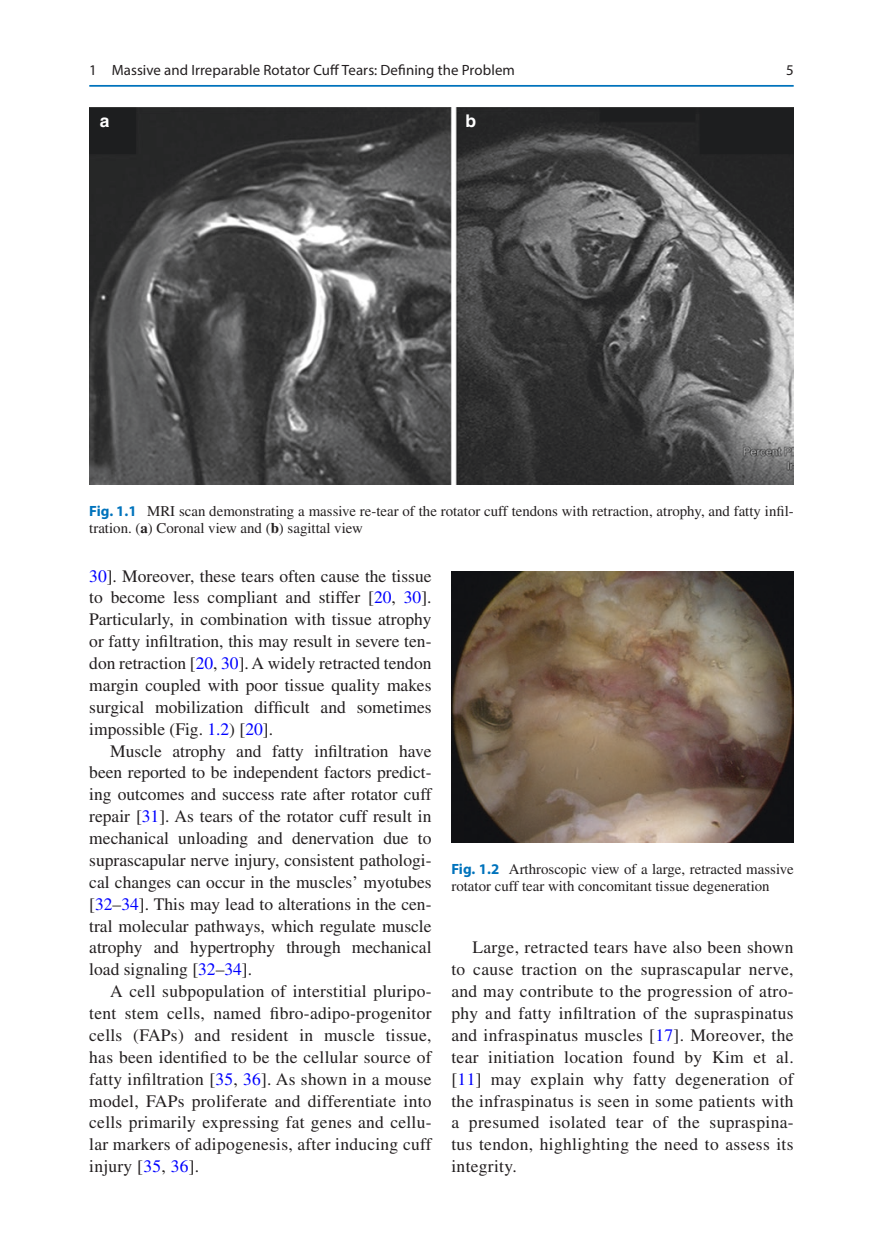
<style>
.page{position:relative;width:883px;height:1260px;background:#fff}
.page>*{position:absolute;margin:0;border:0;box-sizing:border-box;transform-origin:0 0}
.t1{font:17.5px/21.9px "Vxnsvh Times LT Std";color:#231f20;text-align:justify}
.t2{font:700 17.5px "Qjryqk Helvetica";color:#fff}
.t3{font:14.88px/17.5px "Vxnsvh Times LT Std";color:#231f20}
.t4{font:14.88px "Pnnysg Myriad Pro";letter-spacing:.01em;color:#231f20}
.t5{font:14.88px "Kgvymp Myriad Pro";color:#231f20}
.s1{font-family:"Yvqdcs Myriad Pro";font-weight:700;color:#0073bc}
.s2{font-family:"Yrdthg Times LT Std";font-weight:700}
.s3{color:#00f}
</style>
<div class="page">
<img style="left:90px;top:107px;width:703px;height:377px">
<img style="left:451px;top:572px;width:343px;height:270px">
<hr style="left:89px;top:85px;width:705px;height:2px;background:#0073bc">
<p class="t4" style="left:89px;top:61px;width:427px">1 Massive and Irreparable Rotator Cuff Tears: Defining the Problem</p>
<p class="t2" style="left:100px;top:110px;width:11px">a</p>
<p class="t2" style="left:466px;top:110px;width:12px">b</p>
<p class="t5" style="left:786px;top:61px;width:9px">5</p>
<p class="t3" style="left:89px;top:502px;width:706px"><span class="s1">Fig. 1.1</span> MRI scan demonstrating a massive re-tear of the rotator cuff tendons with retraction, atrophy, and fatty infil&shy;tration. (<span class="s2">a</span>) Coronal view and (<span class="s2">b</span>) sagittal view</p>
<p class="t1" style="left:89px;top:565px;width:344px"><span class="s3">30</span>]. Moreover, these tears often cause the tissue to become less compliant and stiffer [<span class="s3">20</span>, <span class="s3">30</span>].<br>Particularly, in combination with tissue atrophy or fatty infiltration, this may result in severe ten&shy;don retraction [<span class="s3">20</span>, <span class="s3">30</span>]. A widely retracted tendon margin coupled with poor tissue quality makes surgical mobilization difficult and sometimes impossible (Fig. <span class="s3">1.2</span>) [<span class="s3">20</span>].</p>
<p class="t1" style="left:89px;top:740px;width:344px;text-indent:21px">Muscle atrophy and fatty infiltration have been reported to be independent factors predict&shy;ing outcomes and success rate after rotator cuff repair [<span class="s3">31</span>]. As tears of the rotator cuff result in mechanical unloading and denervation due to suprascapular nerve injury, consistent pathologi&shy;cal changes can occur in the muscles’ myotubes [<span class="s3">32</span>–<span class="s3">34</span>]. This may lead to alterations in the cen&shy;tral molecular pathways, which regulate muscle atrophy and hypertrophy through mechanical load signaling [<span class="s3">32</span>–<span class="s3">34</span>].</p>
<p class="t1" style="left:89px;top:980px;width:344px;text-indent:21px">A cell subpopulation of interstitial pluripo&shy;tent stem cells, named fibro-adipo-progenitor cells (FAPs) and resident in muscle tissue, has been identified to be the cellular source of fatty infiltration [<span class="s3">35</span>, <span class="s3">36</span>]. As shown in a mouse model, FAPs proliferate and differentiate into cells primarily expressing fat genes and cellu&shy;lar markers of adipogenesis, after inducing cuff injury [<span class="s3">35</span>, <span class="s3">36</span>].</p>
<p class="t3" style="left:451px;top:860px;width:344px"><span class="s1">Fig. 1.2</span> Arthroscopic view of a large, retracted massive rotator cuff tear with concomitant tissue degeneration</p>
<p class="t1" style="left:451px;top:937px;width:344px;text-indent:21px">Large, retracted tears have also been shown to cause traction on the suprascapular nerve, and may contribute to the progression of atro&shy;phy and fatty infiltration of the supraspinatus and infraspinatus muscles [<span class="s3">17</span>]. Moreover, the tear initiation location found by Kim et al. [<span class="s3">11</span>] may explain why fatty degeneration of the infraspinatus is seen in some patients with a presumed isolated tear of the supraspina&shy;tus tendon, highlighting the need to assess its integrity.</p>
</div>
